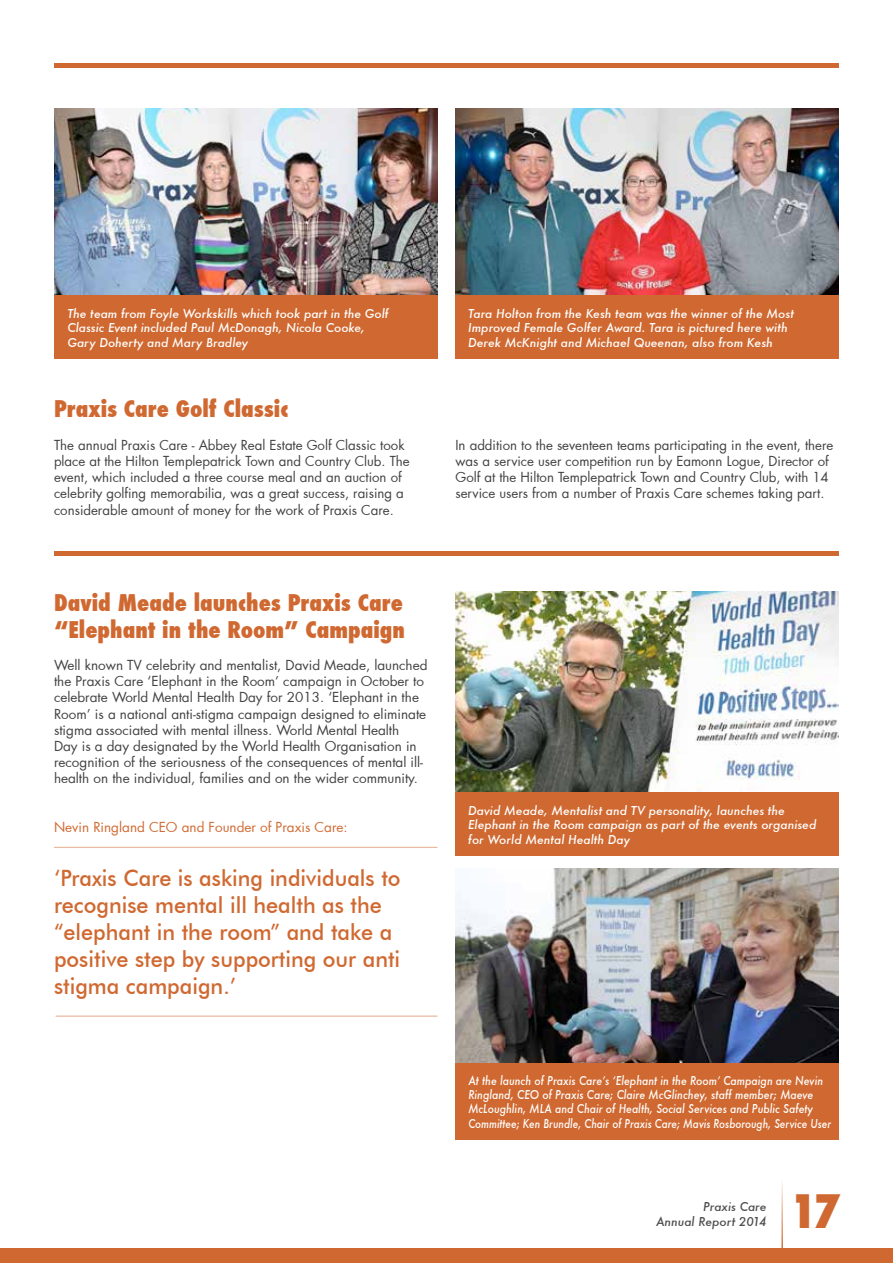
<style>
.page{position:relative;width:893px;height:1263px;background:#fff}
.page>*{position:absolute;margin:0;border:0;box-sizing:border-box;transform-origin:0 0}
.t1{font:800 condensed 45px "Futura";color:#d06931}
.t2{font:500 22.5px/27px "Futura BT";color:#d06931;scale:.96 1}
.t3{font:800 condensed 22.5px/27px "Futura";color:#d06931}
.t4{font:13.5px/16.2px "Futura";color:#414042}
.t5{font:13.5px "Futura";color:#d06931}
.t6{font:italic 500 12px/14.4px "Futura";color:#fff}
.t7{font:italic 500 12px/14.4px "Futura";color:#fff;scale:.87 1}
.t8{font:italic 500 12px/14.4px "Futura";color:#4d4d4f;text-align:right}
</style>
<div class="page">
<img style="left:455px;top:109px;width:384px;height:186px">
<img style="left:54px;top:108px;width:383px;height:187px">
<img style="left:455px;top:868px;width:384px;height:195px">
<div style="left:455px;top:295px;width:384px;height:64px;background:#d06931"></div>
<div style="left:54px;top:295px;width:383px;height:64px;background:#d06931"></div>
<img style="left:455px;top:591px;width:384px;height:201px">
<div style="left:455px;top:1063px;width:384px;height:76px;background:#d06931"></div>
<hr style="left:54px;top:846px;width:383px;height:2px;background:#d06931">
<hr style="left:56px;top:1015px;width:381px;height:2px;background:#d06931">
<div style="left:0;top:1248px;width:893px;height:15px;background:#d06931"></div>
<hr style="left:781px;top:1179px;width:2px;height:72px;background:#d06931">
<div style="left:54px;top:63px;width:785px;height:5px;background:#d06931"></div>
<div style="left:455px;top:792px;width:384px;height:64px;background:#d06931"></div>
<div style="left:54px;top:551px;width:785px;height:5px;background:#d06931"></div>
<p class="t6" style="left:67px;top:306px;width:323px">The team from Foyle Workskills which took part in the Golf<br>Classic Event included Paul McDonagh, Nicola Cooke,<br>Gary Doherty and Mary Bradley</p>
<h2 class="t3" style="left:54px;top:396px;width:236px">Praxis Care Golf Classic</h2>
<p class="t4" style="left:54px;top:437px;width:357px">The annual Praxis Care - Abbey Real Estate Golf Classic took place at the Hilton Templepatrick Town and Country Club. The event, which included a three course meal and an auction of celebrity golfing memorabilia, was a great success, raising a considerable amount of money for the work of Praxis Care.</p>
<p class="t6" style="left:468px;top:306px;width:327px">Tara Holton from the Kesh team was the winner of the Most<br>Improved Female Golfer Award. Tara is pictured here with<br>Derek McKnight and Michael Queenan, also from Kesh</p>
<p class="t4" style="left:455px;top:437px;width:379px">In addition to the seventeen teams participating in the event, there was a service user competition run by Eamonn Logue, Director of Golf at the Hilton Templepatrick Town and Country Club, with 14 service users from a number of Praxis Care schemes taking part.</p>
<h2 class="t3" style="left:54px;top:589px;width:352px">David Meade launches Praxis Care “Elephant in the Room” Campaign</h2>
<p class="t4" style="left:54px;top:657px;width:375px">Well known TV celebrity and mentalist, David Meade, launched the Praxis Care ‘Elephant in the Room’ campaign in October to celebrate World Mental Health Day for 2013. ‘Elephant in the Room’ is a national anti-stigma campaign designed to eliminate stigma associated with mental illness. World Mental Health<br>Day is a day designated by the World Health Organisation in recognition of the seriousness of the consequences of mental ill&shy;health on the individual, families and on the wider community.</p>
<p class="t5" style="left:54px;top:818px;width:295px">Nevin Ringland CEO and Founder of Praxis Care:</p>
<h2 class="t2" style="left:54px;top:864px;width:363px">‘Praxis Care is asking individuals to recognise mental ill health as the “elephant in the room” and take a positive step by supporting our anti stigma campaign.’</h2>
<p class="t6" style="left:468px;top:803px;width:350px">David Meade, Mentalist and TV personality, launches the<br>Elephant in the Room campaign as part of the events organised for World Mental Health Day</p>
<p class="t7" style="left:468px;top:1073px;width:419px">At the launch of Praxis Care’s ‘Elephant in the Room’ Campaign are Nevin Ringland, CEO of Praxis Care; Claire McGlinchey, staff member; Maeve McLoughlin, MLA and Chair of Health, Social Services and Public Safety Committee; Ken Brundle, Chair of Praxis Care; Mavis Rosborough, Service User</p>
<p class="t8" style="left:656px;top:1199px;width:112px">Praxis Care<br>Annual Report 2014</p>
<h1 class="t1" style="left:790px;top:1180px;width:53px">17</h1>
</div>
